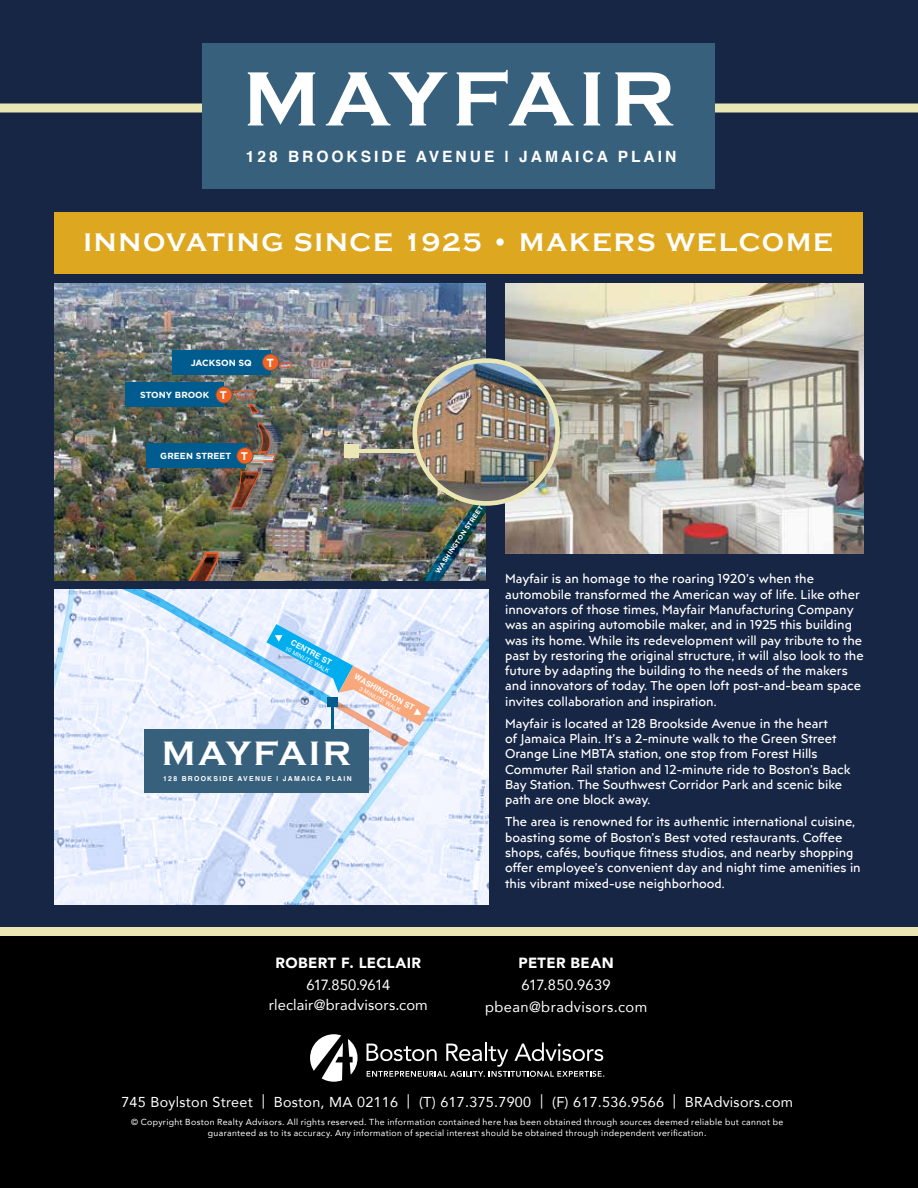
<style>
.page{position:relative;width:918px;height:1188px;background:#fff}
.page>*{position:absolute;margin:0;border:0;box-sizing:border-box;transform-origin:0 0}
.t1{font:700 79.65px "Copperplate Gothic";letter-spacing:.07em;color:#fff}
.t2{font:700 34.8px "Copperplate Gothic";letter-spacing:.07em;color:#fff}
.t3{font:700 26.1px "Copperplate Gothic";letter-spacing:.07em;color:#fff}
.t4{font:700 15.6px "Helvetica";letter-spacing:.19em;color:#fff}
.t5{font:14.7px/20.2px "Avenir";letter-spacing:.01em;color:#fff;text-align:center}
.t6{font:14.7px/22px "Avenir";letter-spacing:.03em;color:#fff;text-align:center}
.t7{font:900 14.7px "Avenir";letter-spacing:.03em;color:#fff}
.t8{font:14.4px "Avenir";letter-spacing:.02em;color:#fff}
.t9{font:12.75px/15.3px "Posterama Text";color:#fff}
.t10{font:700 11.7px "Gotham";color:#fff}
.t11{font:700 9px "Gotham";letter-spacing:-.005em;color:#fff}
.t12{font:700 8.85px "Gotham";letter-spacing:.005em;color:#fff}
.t13{font:8.7px/11.1px "Avenir";letter-spacing:.035em;color:#fff;text-align:center}
.t14{font:700 7.95px "Helvetica";color:#fff}
.t15{font:700 6.75px "Helvetica";letter-spacing:.19em;color:#fff}
.t16{font:700 6.75px "Gotham";color:#fff}
.t17{font:6px "Helvetica";color:#fff}
.s1{font-size:11.1px}
</style>
<div class="page">
<div style="left:0;top:0;width:918px;height:932px;background:#172645"></div>
<div style="left:0;top:932px;width:918px;height:256px;background:#000"></div>
<img style="left:54px;top:284px;width:432px;height:296px">
<img style="left:68px;top:551px;width:151px;height:29px">
<svg style="left:230px;top:471px;width:30px;height:38px"></svg>
<svg style="left:246px;top:423px;width:31px;height:39px"></svg>
<svg style="left:279px;top:362px;width:13px;height:6px"></svg>
<svg style="left:233px;top:391px;width:26px;height:24px"></svg>
<div style="left:146px;top:444px;width:99px;height:24px;background:#005c8e"></div>
<div style="left:237px;top:448px;width:16px;height:16px;background:#f26322;border-radius:50%"></div>
<div style="left:236px;top:447px;width:18px;height:17px;border:1px solid #595b5d;border-radius:50%"></div>
<div style="left:125px;top:383px;width:99px;height:24px;background:#005c8e"></div>
<div style="left:216px;top:387px;width:16px;height:16px;background:#f26322;border-radius:50%"></div>
<div style="left:215px;top:386px;width:18px;height:18px;border:1px solid #595b5d;border-radius:50%"></div>
<div style="left:172px;top:350px;width:99px;height:24px;background:#005c8e"></div>
<div style="left:262px;top:354px;width:17px;height:17px;background:#f26322;border-radius:50%"></div>
<div style="left:262px;top:354px;width:17px;height:17px;border:1px solid #595b5d;border-radius:50%"></div>
<img style="left:339px;top:476px;width:147px;height:104px">
<img style="left:505px;top:284px;width:359px;height:270px">
<img style="left:54px;top:590px;width:434px;height:314px">
<svg style="left:254px;top:623px;width:234px;height:281px;background:#e3ebfb"></svg>
<svg style="left:54px;top:590px;width:377px;height:158px;background:#d9e5f5"></svg>
<hr style="left:331px;top:705px;width:3px;height:26px;background:#005c8e">
<div style="left:327px;top:698px;width:11px;height:9px;background:#005c8e"></div>
<svg style="left:367px;top:1042px;width:237px;height:35px"></svg>
<svg style="left:310px;top:1034px;width:48px;height:48px"></svg>
<div style="left:54px;top:212px;width:809px;height:62px;background:#dea720"></div>
<div style="left:0;top:104px;width:918px;height:8px;background:#ebe7b4"></div>
<div style="left:0;top:927px;width:918px;height:9px;background:#ebe7b4"></div>
<div style="left:202px;top:44px;width:514px;height:145px;background:#37607d"></div>
<div style="left:144px;top:729px;width:225px;height:64px;background:#37607d"></div>
<img style="left:415px;top:361px;width:143px;height:142px;border-radius:71px">
<div style="left:412px;top:358px;width:148px;height:148px;border:5px solid #ebe7b4;border-radius:50%"></div>
<hr style="left:358px;top:449px;width:59px;height:4px;background:#ebe7b4">
<div style="left:344px;top:444px;width:14px;height:14px;background:#ebe7b4"></div>
<h1 class="t1" style="left:243px;top:55px;width:433px">MAYFAIR</h1>
<p class="t4" style="left:246px;top:144px;width:432px">128 BROOKSIDE AVENUE | JAMAICA PLAIN</p>
<h3 class="t3" style="left:84px;top:227px;width:751px">INNOVATING SINCE 1925 • MAKERS WELCOME</h3>
<p class="t11" style="left:191px;top:357px;width:62px">JACKSON SQ</p>
<p class="t10" style="left:266px;top:355px;width:9px">T</p>
<p class="t12" style="left:140px;top:389px;width:88px">STONY BROOK <span class="s1">T</span></p>
<p class="t12" style="left:160px;top:450px;width:89px">GREEN STREET <span class="s1">T</span></p>
<p class="t16" style="left:433px;top:570px;width:81px;rotate:-56deg">WASHINGTON STREET</p>
<p class="t14" style="left:295px;top:636px;width:47px;rotate:29deg">CENTRE ST</p>
<p class="t17" style="left:288px;top:644px;width:51px;rotate:28deg">10 MINUTE WALK</p>
<p class="t14" style="left:358px;top:670px;width:69px;rotate:29deg">WASHINGTON ST</p>
<p class="t17" style="left:362px;top:684px;width:48px;rotate:28deg">3 MINUTE WALK</p>
<h2 class="t2" style="left:162px;top:734px;width:191px">MAYFAIR</h2>
<p class="t15" style="left:163px;top:773px;width:190px">128 BROOKSIDE AVENUE | JAMAICA PLAIN</p>
<p class="t9" style="left:505px;top:571px;width:360px">Mayfair is an homage to the roaring 1920’s when the automobile transformed the American way of life. Like other innovators of those times, Mayfair Manufacturing Company was an aspiring automobile maker, and in 1925 this building was its home. While its redevelopment will pay tribute to the past by restoring the original structure, it will also look to the future by adapting the building to the needs of the makers and innovators of today. The open loft post-and-beam space invites collaboration and inspiration.</p>
<p class="t9" style="left:505px;top:715px;width:347px">Mayfair is located at 128 Brookside Avenue in the heart<br>of Jamaica Plain. It’s a 2-minute walk to the Green Street Orange Line MBTA station, one stop from Forest Hills Commuter Rail station and 12-minute ride to Boston’s Back Bay Station. The Southwest Corridor Park and scenic bike path are one block away.</p>
<p class="t9" style="left:505px;top:814px;width:357px">The area is renowned for its authentic international cuisine, boasting some of Boston’s Best voted restaurants. Coffee shops, cafés, boutique fitness studios, and nearby shopping offer employee’s convenient day and night time amenities in this vibrant mixed-use neighborhood.</p>
<p class="t7" style="left:276px;top:950px;width:147px">ROBERT F. LECLAIR</p>
<p class="t5" style="left:269px;top:974px;width:161px">617.850.9614 rleclair@bradvisors.com</p>
<p class="t7" style="left:519px;top:950px;width:97px">PETER BEAN</p>
<p class="t6" style="left:485px;top:974px;width:164px">617.850.9639 pbean@bradvisors.com</p>
<p class="t8" style="left:121px;top:1090px;width:673px">745 Boylston Street | Boston, MA 02116 | (T) 617.375.7900 | (F) 617.536.9566 | BRAdvisors.com</p>
<p class="t13" style="left:131px;top:1116px;width:654px">© Copyright Boston Realty Advisors. All rights reserved. The information contained here has been obtained through sources deemed reliable but cannot be guaranteed as to its accuracy. Any information of special interest should be obtained through independent verification.</p>
</div>
